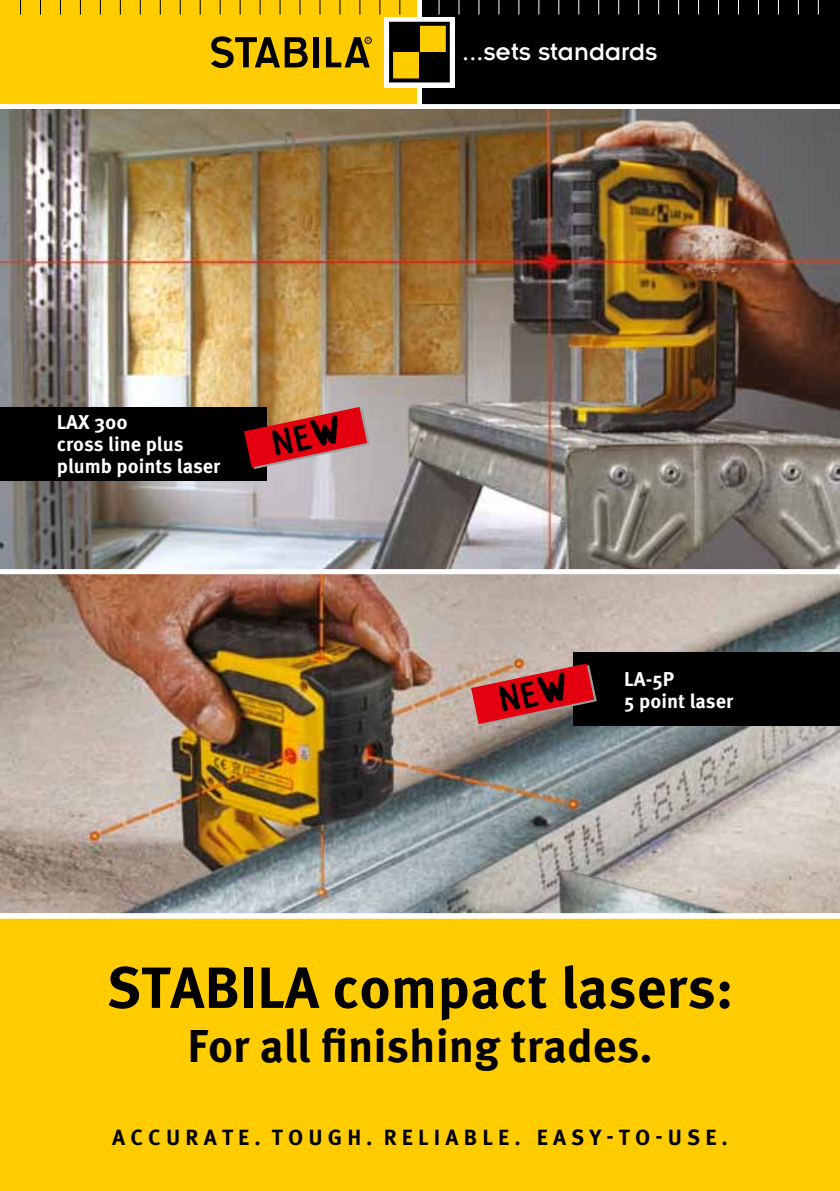
<style>
.page{position:relative;width:840px;height:1191px;background:#fff}
.page>*{position:absolute;margin:0;border:0;box-sizing:border-box;transform-origin:0 0}
.t1{font:700 58px "Meta Pro";color:#000}
.t2{font:700 46px "Meta Pro";color:#000}
.t3{font:26px "Insignia";letter-spacing:.005em;color:#fff}
.t4{font:700 22px "Meta Pro";color:#000}
.t5{font:700 20px/22px "Meta Pro";color:#fff}
</style>
<div class="page">
<div style="left:0;top:916px;width:839px;height:275px;background:#fc0"></div>
<svg style="left:416px;top:0;width:1px;height:104px"></svg>
<div style="left:422px;top:0;width:417px;height:107px;background:#000"></div>
<div style="left:0;top:0;width:416px;height:107px;background:#fc0"></div>
<svg style="left:384px;top:17px;width:70px;height:71px"></svg>
<div style="left:391px;top:52px;width:28px;height:28px;background:#fc0"></div>
<div style="left:419px;top:24px;width:28px;height:28px;background:#fc0"></div>
<div style="left:391px;top:24px;width:28px;height:28px;background:#000"></div>
<div style="left:419px;top:52px;width:28px;height:28px;background:#000"></div>
<div style="left:389px;top:22px;width:60px;height:60px;border:4px solid #000"></div>
<div style="left:364px;top:37px;width:7px;height:7px;border:1px solid #000;border-radius:50%"></div>
<svg style="left:326px;top:37px;width:44px;height:30px"></svg>
<div style="left:313px;top:37px;width:5px;height:30px;background:#000"></div>
<svg style="left:211px;top:36px;width:97px;height:33px"></svg>
<svg style="left:120px;top:0;width:1px;height:15px"></svg>
<svg style="left:100px;top:0;width:1px;height:15px"></svg>
<svg style="left:80px;top:0;width:1px;height:15px"></svg>
<svg style="left:60px;top:0;width:1px;height:15px"></svg>
<svg style="left:40px;top:0;width:1px;height:15px"></svg>
<svg style="left:20px;top:0;width:1px;height:15px"></svg>
<svg style="left:399px;top:0;width:1px;height:15px"></svg>
<svg style="left:379px;top:0;width:1px;height:15px"></svg>
<svg style="left:359px;top:0;width:1px;height:15px"></svg>
<svg style="left:339px;top:0;width:1px;height:15px"></svg>
<svg style="left:319px;top:0;width:1px;height:15px"></svg>
<svg style="left:299px;top:0;width:1px;height:15px"></svg>
<svg style="left:279px;top:0;width:1px;height:15px"></svg>
<svg style="left:259px;top:0;width:1px;height:15px"></svg>
<svg style="left:239px;top:0;width:1px;height:15px"></svg>
<svg style="left:219px;top:0;width:1px;height:15px"></svg>
<svg style="left:199px;top:0;width:1px;height:15px"></svg>
<svg style="left:180px;top:0;width:1px;height:15px"></svg>
<svg style="left:160px;top:0;width:1px;height:15px"></svg>
<svg style="left:140px;top:0;width:1px;height:15px"></svg>
<svg style="left:817px;top:0;width:1px;height:15px"></svg>
<svg style="left:797px;top:0;width:1px;height:15px"></svg>
<svg style="left:777px;top:0;width:1px;height:14px"></svg>
<svg style="left:618px;top:0;width:1px;height:15px"></svg>
<svg style="left:598px;top:0;width:1px;height:15px"></svg>
<svg style="left:578px;top:0;width:1px;height:15px"></svg>
<svg style="left:558px;top:0;width:1px;height:15px"></svg>
<svg style="left:538px;top:0;width:1px;height:15px"></svg>
<svg style="left:518px;top:0;width:1px;height:15px"></svg>
<svg style="left:498px;top:0;width:1px;height:15px"></svg>
<svg style="left:478px;top:0;width:1px;height:15px"></svg>
<svg style="left:458px;top:0;width:1px;height:15px"></svg>
<svg style="left:438px;top:0;width:1px;height:15px"></svg>
<div style="left:0;top:104px;width:839px;height:5px;background:#fff"></div>
<img style="left:0;top:109px;width:839px;height:804px">
<div style="left:0;top:407px;width:266px;height:73px;background:#000"></div>
<div style="left:0;top:569px;width:839px;height:5px;background:#fff"></div>
<div style="left:0;top:913px;width:839px;height:5px;background:#fff"></div>
<div style="left:573px;top:652px;width:266px;height:74px;background:#000"></div>
<svg style="left:244px;top:407px;width:125px;height:62px;background:#c23e40"></svg>
<svg style="left:471px;top:663px;width:125px;height:62px;background:#bd373b"></svg>
<p class="t5" style="left:57px;top:410px;width:165px">LAX 300<br>cross line plus plumb points laser</p>
<h3 class="t3" style="left:462px;top:39px;width:196px">...sets standards</h3>
<p class="t5" style="left:624px;top:666px;width:110px">LA-5P<br>5 point laser</p>
<h1 class="t1" style="left:106px;top:942px;width:628px">STABILA compact lasers:</h1>
<h2 class="t2" style="left:187px;top:1010px;width:466px">For all finishing trades.</h2>
<p class="t4" style="left:112px;top:1120px;width:616px">A C C U R A T E .T O U G H .R E L I A B L E . E A S Y - T O - U S E .</p>
</div>
